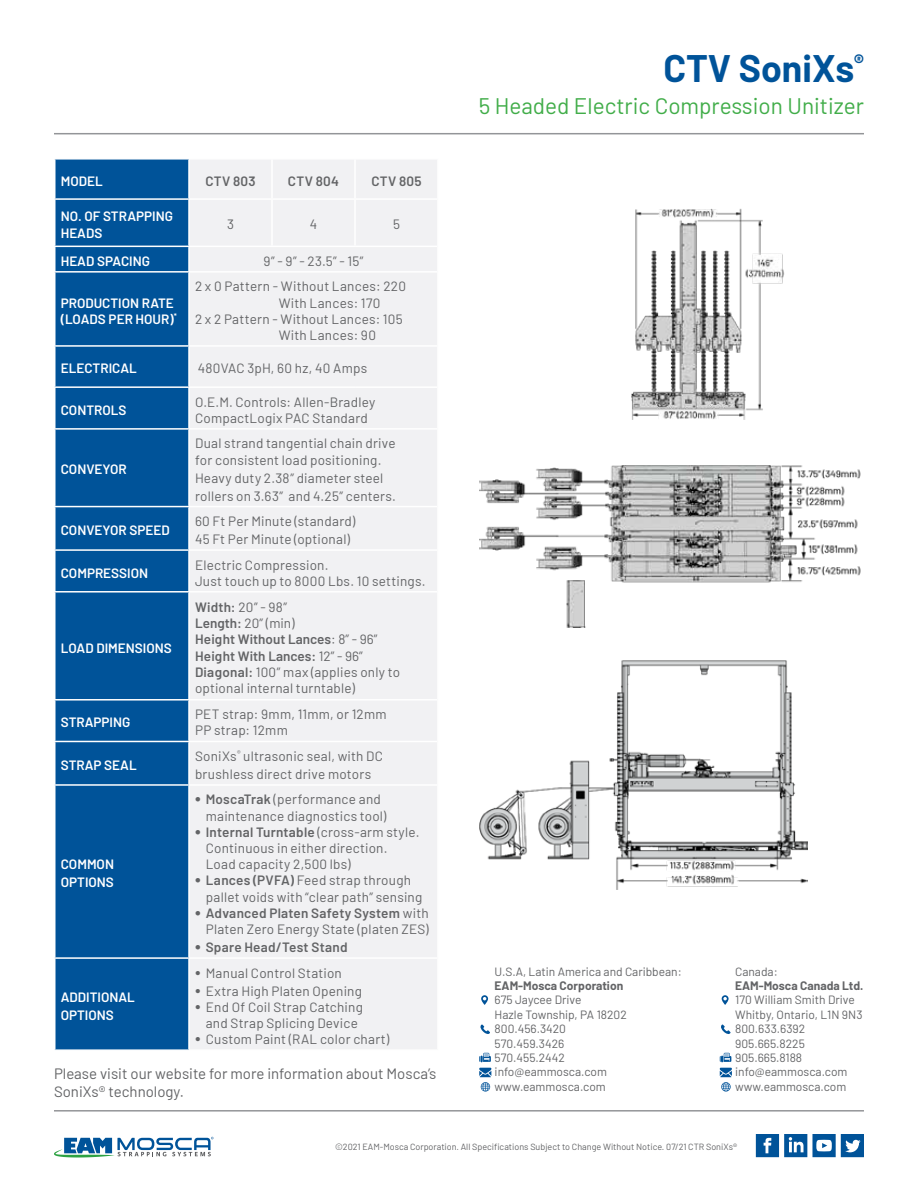
<style>
.page{position:relative;width:918px;height:1188px;background:#fff}
.page>*{position:absolute;margin:0;border:0;box-sizing:border-box;transform-origin:0 0}
.t1{font:700 37.5px "Barlow";color:#005399}
.t2{font:22.5px "Barlow";color:#41ad49}
.t3{font:15px/18px "Barlow";color:#636466}
.t4{font:13.5px/16.2px "Barlow";letter-spacing:.015em;color:#636466}
.t5{font:600 13.5px/16.2px "Barlow";color:#fff}
.t6{font:600 13.5px "Barlow";letter-spacing:.02em;color:#636466}
.t7{font:12px/14.4px "Barlow";color:#636466}
.t8{font:700 12px "Barlow";color:#636466}
.t9{font:9px "Barlow";color:#636466}
.s1{font-weight:600}
.s2{font-weight:600;font-size:18px}
.s3{font-size:18px}
</style>
<div class="page">
<svg style="left:481px;top:995px;width:7px;height:10px"></svg>
<svg style="left:481px;top:1025px;width:9px;height:9px"></svg>
<svg style="left:479px;top:1053px;width:12px;height:9px"></svg>
<svg style="left:479px;top:1068px;width:12px;height:24px"></svg>
<hr style="left:54px;top:133px;width:810px;height:1px;background:#939598">
<hr style="left:54px;top:1110px;width:810px;height:2px;background:#939598">
<svg style="left:54px;top:1137px;width:160px;height:20px"></svg>
<svg style="left:722px;top:995px;width:7px;height:10px"></svg>
<svg style="left:721px;top:1025px;width:10px;height:9px"></svg>
<svg style="left:720px;top:1053px;width:11px;height:9px"></svg>
<svg style="left:720px;top:1068px;width:12px;height:24px"></svg>
<svg style="left:756px;top:1134px;width:108px;height:23px"></svg>
<img style="left:479px;top:466px;width:382px;height:161px">
<img style="left:479px;top:660px;width:329px;height:229px">
<div style="left:56px;top:160px;width:132px;height:889px;background:#005399"></div>
<div style="left:190px;top:160px;width:247px;height:889px;background:#f1f1f3"></div>
<hr style="left:355px;top:198px;width:82px;height:2px;background:#fff">
<hr style="left:355px;top:246px;width:82px;height:1px;background:#fff">
<hr style="left:54px;top:198px;width:135px;height:2px;background:#fff">
<hr style="left:189px;top:198px;width:83px;height:2px;background:#fff">
<hr style="left:272px;top:198px;width:83px;height:2px;background:#fff">
<hr style="left:54px;top:246px;width:135px;height:1px;background:#fff">
<hr style="left:189px;top:246px;width:83px;height:1px;background:#fff">
<hr style="left:272px;top:246px;width:83px;height:1px;background:#fff">
<hr style="left:54px;top:271px;width:135px;height:2px;background:#fff">
<hr style="left:189px;top:271px;width:83px;height:2px;background:#fff">
<hr style="left:272px;top:271px;width:83px;height:2px;background:#fff">
<hr style="left:355px;top:271px;width:82px;height:2px;background:#fff">
<hr style="left:54px;top:345px;width:135px;height:2px;background:#fff">
<hr style="left:189px;top:345px;width:83px;height:2px;background:#fff">
<hr style="left:272px;top:345px;width:83px;height:2px;background:#fff">
<hr style="left:355px;top:345px;width:82px;height:2px;background:#fff">
<hr style="left:54px;top:386px;width:135px;height:2px;background:#fff">
<hr style="left:189px;top:386px;width:83px;height:2px;background:#fff">
<hr style="left:272px;top:386px;width:83px;height:2px;background:#fff">
<hr style="left:355px;top:386px;width:82px;height:2px;background:#fff">
<hr style="left:54px;top:428px;width:135px;height:2px;background:#fff">
<hr style="left:189px;top:428px;width:83px;height:2px;background:#fff">
<hr style="left:272px;top:428px;width:83px;height:2px;background:#fff">
<hr style="left:355px;top:428px;width:82px;height:2px;background:#fff">
<hr style="left:54px;top:506px;width:135px;height:1px;background:#fff">
<hr style="left:189px;top:506px;width:83px;height:1px;background:#fff">
<hr style="left:272px;top:506px;width:83px;height:1px;background:#fff">
<hr style="left:355px;top:506px;width:82px;height:1px;background:#fff">
<hr style="left:54px;top:549px;width:135px;height:2px;background:#fff">
<hr style="left:189px;top:549px;width:83px;height:2px;background:#fff">
<hr style="left:272px;top:549px;width:83px;height:2px;background:#fff">
<hr style="left:355px;top:549px;width:82px;height:2px;background:#fff">
<hr style="left:54px;top:591px;width:135px;height:2px;background:#fff">
<hr style="left:189px;top:591px;width:83px;height:2px;background:#fff">
<hr style="left:272px;top:591px;width:83px;height:2px;background:#fff">
<hr style="left:355px;top:591px;width:82px;height:2px;background:#fff">
<hr style="left:54px;top:699px;width:135px;height:2px;background:#fff">
<hr style="left:189px;top:699px;width:83px;height:2px;background:#fff">
<hr style="left:272px;top:699px;width:83px;height:2px;background:#fff">
<hr style="left:355px;top:699px;width:82px;height:2px;background:#fff">
<hr style="left:54px;top:741px;width:135px;height:1px;background:#fff">
<hr style="left:189px;top:741px;width:83px;height:1px;background:#fff">
<hr style="left:272px;top:741px;width:83px;height:1px;background:#fff">
<hr style="left:355px;top:741px;width:82px;height:1px;background:#fff">
<hr style="left:54px;top:784px;width:135px;height:2px;background:#fff">
<hr style="left:189px;top:784px;width:83px;height:2px;background:#fff">
<hr style="left:272px;top:784px;width:83px;height:2px;background:#fff">
<hr style="left:355px;top:784px;width:82px;height:2px;background:#fff">
<hr style="left:54px;top:957px;width:135px;height:2px;background:#fff">
<hr style="left:189px;top:957px;width:83px;height:2px;background:#fff">
<hr style="left:272px;top:957px;width:83px;height:2px;background:#fff">
<hr style="left:355px;top:957px;width:82px;height:2px;background:#fff">
<hr style="left:271px;top:160px;width:2px;height:38px;background:#fff">
<hr style="left:354px;top:160px;width:2px;height:38px;background:#fff">
<hr style="left:271px;top:200px;width:2px;height:46px;background:#fff">
<hr style="left:354px;top:200px;width:2px;height:46px;background:#fff">
<img style="left:631px;top:209px;width:154px;height:210px">
<p class="t5" style="left:61px;top:172px;width:44px">MODEL</p>
<p class="t6" style="left:205px;top:171px;width:52px">CTV 803</p>
<p class="t6" style="left:288px;top:171px;width:53px">CTV 804</p>
<p class="t6" style="left:371px;top:171px;width:52px">CTV 805</p>
<p class="t5" style="left:61px;top:207px;width:114px">NO. OF STRAPPING<br>HEADS</p>
<p class="t4" style="left:227px;top:215px;width:8px">3</p>
<p class="t4" style="left:310px;top:215px;width:9px">4</p>
<p class="t4" style="left:393px;top:215px;width:8px">5</p>
<p class="t5" style="left:61px;top:252px;width:91px">HEAD SPACING</p>
<p class="t4" style="left:264px;top:252px;width:101px">9” - 9” - 23.5” - 15”</p>
<p class="t5" style="left:61px;top:293px;width:118px">PRODUCTION RATE (LOADS PER HOUR)<sup>*</sup></p>
<p class="t4" style="left:195px;top:277px;width:213px">2 x 0 Pattern - Without Lances: 220</p>
<p class="t4" style="left:279px;top:294px;width:103px">With Lances: 170</p>
<p class="t4" style="left:195px;top:310px;width:209px">2 x 2 Pattern - Without Lances: 105</p>
<p class="t4" style="left:279px;top:326px;width:99px">With Lances: 90</p>
<p class="t5" style="left:61px;top:359px;width:78px">ELECTRICAL</p>
<p class="t4" style="left:198px;top:359px;width:171px">480VAC 3pH, 60 hz, 40 Amps</p>
<p class="t5" style="left:61px;top:401px;width:67px">CONTROLS</p>
<p class="t4" style="left:195px;top:393px;width:182px">O.E.M. Controls: Allen-Bradley<br>CompactLogix PAC Standard</p>
<p class="t5" style="left:61px;top:460px;width:68px">CONVEYOR</p>
<p class="t4" style="left:195px;top:434px;width:202px">Dual strand tangential chain drive for consistent load positioning.</p>
<p class="t4" style="left:195px;top:468px;width:203px;line-height:18px">Heavy duty 2.38” diameter steel rollers on 3.63” and 4.25” centers.</p>
<p class="t5" style="left:61px;top:521px;width:111px">CONVEYOR SPEED</p>
<p class="t4" style="left:195px;top:511px;width:162px;line-height:18px">60 Ft Per Minute (standard)<br>45 Ft Per Minute (optional)</p>
<p class="t5" style="left:61px;top:564px;width:89px">COMPRESSION</p>
<p class="t4" style="left:195px;top:556px;width:232px">Electric Compression.<br>Just touch up to 8000 Lbs. 10 settings.</p>
<p class="t5" style="left:61px;top:638px;width:113px">LOAD DIMENSIONS</p>
<p class="t4" style="left:195px;top:598px;width:207px"><span class="s1">Width:</span> 20” - 98”<br><span class="s1">Length:</span> 20” (min)<br><span class="s1">Height Without Lances</span>: 8” - 96”<br><span class="s1">Height With Lances:</span> 12” - 96”<br><span class="s1">Diagonal:</span> 100” max (applies only to optional internal turntable)</p>
<p class="t5" style="left:61px;top:713px;width:71px">STRAPPING</p>
<p class="t4" style="left:195px;top:705px;width:193px">PET strap: 9mm, 11mm, or 12mm<br>PP strap: 12mm</p>
<p class="t5" style="left:61px;top:756px;width:77px">STRAP SEAL</p>
<p class="t4" style="left:195px;top:746px;width:190px;line-height:18px">SoniXs<sup>®</sup> ultrasonic seal, with DC brushless direct drive motors</p>
<p class="t5" style="left:61px;top:854px;width:55px;line-height:18px">COMMON<br>OPTIONS</p>
<p class="t5" style="left:61px;top:987px;width:76px;line-height:18px">ADDITIONAL<br>OPTIONS</p>
<p class="t4" style="left:206px;top:790px;width:182px;text-indent:-11px"><span class="s2">•</span> <span class="s1">MoscaTrak</span> (performance and maintenance diagnostics tool)</p>
<p class="t4" style="left:206px;top:823px;width:215px;text-indent:-11px"><span class="s2">•</span> <span class="s1">Internal Turntable</span> (cross-arm style.<br>Continuous in either direction.<br>Load capacity 2,500 lbs)</p>
<p class="t4" style="left:206px;top:871px;width:218px;text-indent:-11px"><span class="s2">•</span> <span class="s1">Lances (PVFA)</span> Feed strap through pallet voids with “clear path” sensing</p>
<p class="t4" style="left:195px;top:904px;width:235px;text-align:right"><span class="s2">•</span> <span class="s1">Advanced Platen Safety System</span> with<br>Platen Zero Energy State (platen ZES)</p>
<p class="t6" style="left:195px;top:937px;width:154px"><span class="s3">•</span> Spare Head/Test Stand</p>
<p class="t4" style="left:195px;top:964px;width:148px"><span class="s3">•</span> Manual Control Station</p>
<p class="t4" style="left:195px;top:982px;width:169px"><span class="s3">•</span> Extra High Platen Opening</p>
<p class="t4" style="left:195px;top:998px;width:169px;text-align:center"><span class="s3">•</span> End Of Coil Strap Catching and Strap Splicing Device</p>
<p class="t4" style="left:195px;top:1030px;width:196px"><span class="s3">•</span> Custom Paint (RAL color chart)</p>
<p class="t3" style="left:54px;top:1063px;width:384px">Please visit our website for more information about Mosca’s<br>SoniXs® technology.</p>
<h1 class="t1" style="left:664px;top:41px;width:202px">CTV SoniXs<sup>®</sup></h1>
<h2 class="t2" style="left:479px;top:89px;width:387px">5 Headed Electric Compression Unitizer</h2>
<p class="t7" style="left:495px;top:963px;width:189px">U.S.A, Latin America and Caribbean:</p>
<p class="t8" style="left:495px;top:977px;width:130px">EAM-Mosca Corporation</p>
<p class="t7" style="left:495px;top:992px;width:134px">675 Jaycee Drive<br>Hazle Township, PA 18202<br>800.456.3420<br>570.459.3426<br>570.455.2442 info@eammosca.com www.eammosca.com</p>
<p class="t7" style="left:735px;top:963px;width:44px">Canada:</p>
<p class="t8" style="left:735px;top:977px;width:130px">EAM-Mosca Canada Ltd.</p>
<p class="t7" style="left:735px;top:992px;width:129px">170 William Smith Drive<br>Whitby, Ontario, L1N 9N3<br>800.633.6392<br>905.665.8225<br>905.665.8188 info@eammosca.com www.eammosca.com</p>
<p class="t9" style="left:335px;top:1140px;width:404px">©2021 EAM-Mosca Corporation. All Specifications Subject to Change Without Notice. 07/21 CTR SoniXs®</p>
</div>
